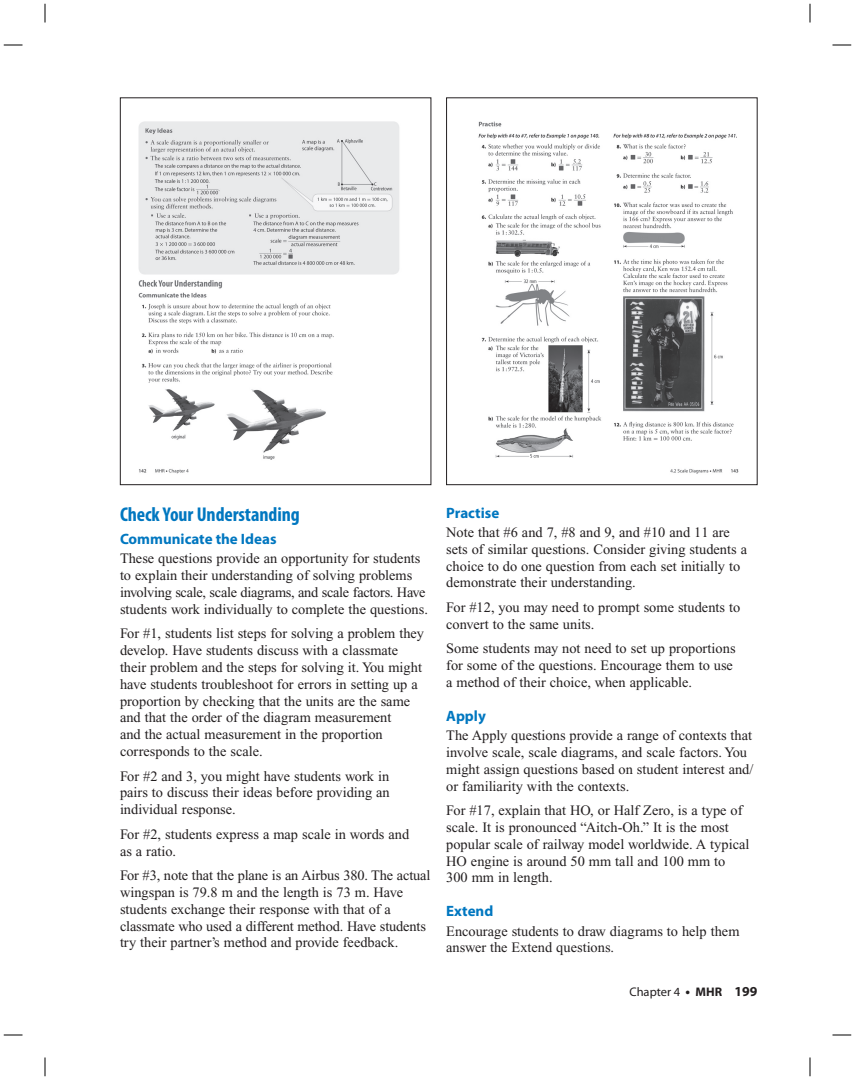
<style>
.page{position:relative;width:855px;height:1080px;background:#fff}
.page>*{position:absolute;margin:0;border:0;box-sizing:border-box;transform-origin:0 0}
.t1{font:700 condensed 20px "Myriad Pro";letter-spacing:-.005em;color:#0077c0}
.t2{font:700 15px "Myriad Pro";color:#0077c0}
.t3{font:14.38px/16.9px "Times New Roman";color:#231f20}
.t4{font:12.5px "Myriad Pro";color:#231f20}
.s1{font-weight:700;font-size:13.75px}
.s2{font-weight:700}
</style>
<div class="page">
<img style="left:138px;top:121px;width:261px;height:353px">
<div style="left:120px;top:98px;width:311px;height:387px;border:1px solid #231f20"></div>
<img style="left:478px;top:121px;width:261px;height:353px">
<div style="left:446px;top:98px;width:312px;height:387px;border:1px solid #231f20"></div>
<svg style="left:4px;top:44px;width:18px;height:2px"></svg>
<svg style="left:832px;top:44px;width:19px;height:2px"></svg>
<svg style="left:4px;top:1034px;width:18px;height:2px"></svg>
<svg style="left:832px;top:1034px;width:19px;height:2px"></svg>
<svg style="left:44px;top:4px;width:2px;height:18px"></svg>
<svg style="left:44px;top:1058px;width:2px;height:18px"></svg>
<svg style="left:809px;top:4px;width:2px;height:18px"></svg>
<svg style="left:809px;top:1058px;width:2px;height:18px"></svg>
<h1 class="t1" style="left:120px;top:507px;width:181px">Check Your Understanding</h1>
<p class="t2" style="left:120px;top:533px;width:158px">Communicate the Ideas</p>
<p class="t3" style="left:120px;top:551px;width:309px">These questions provide an opportunity for students to explain their understanding of solving problems involving scale, scale diagrams, and scale factors. Have students work individually to complete the questions.</p>
<p class="t3" style="left:120px;top:626px;width:305px">For #1, students list steps for solving a problem they develop. Have students discuss with a classmate their problem and the steps for solving it. You might have students troubleshoot for errors in setting up a proportion by checking that the units are the same and that the order of the diagram measurement<br>and the actual measurement in the proportion corresponds to the scale.</p>
<p class="t3" style="left:120px;top:769px;width:271px;text-align:justify">For #2 and 3, you might have students work in pairs to discuss their ideas before providing an individual response.</p>
<p class="t3" style="left:120px;top:827px;width:291px">For #2, students express a map scale in words and as a ratio.</p>
<p class="t3" style="left:120px;top:868px;width:312px">For #3, note that the plane is an Airbus 380. The actual wingspan is 79.8 m and the length is 73 m. Have students exchange their response with that of a classmate who used a different method. Have students try their partner’s method and provide feedback.</p>
<p class="t2" style="left:446px;top:507px;width:55px">Practise</p>
<p class="t3" style="left:446px;top:525px;width:302px">Note that #6 and 7, #8 and 9, and #10 and 11 are sets of similar questions. Consider giving students a choice to do one question from each set initially to demonstrate their understanding.</p>
<p class="t3" style="left:446px;top:600px;width:296px">For #12, you may need to prompt some students to convert to the same units.</p>
<p class="t3" style="left:446px;top:641px;width:291px">Some students may not need to set up proportions for some of the questions. Encourage them to use a method of their choice, when applicable.</p>
<p class="t2" style="left:446px;top:710px;width:41px">Apply</p>
<p class="t3" style="left:446px;top:728px;width:309px">The Apply questions provide a range of contexts that involve scale, scale diagrams, and scale factors. You might assign questions based on student interest and/ or familiarity with the contexts.</p>
<p class="t3" style="left:446px;top:803px;width:305px">For #17, explain that HO, or Half Zero, is a type of scale. It is pronounced “Aitch-Oh.” It is the most popular scale of railway model worldwide. A typical HO engine is around 50 mm tall and 100 mm to 300 mm in length.</p>
<p class="t2" style="left:446px;top:905px;width:49px">Extend</p>
<p class="t3" style="left:446px;top:924px;width:295px">Encourage students to draw diagrams to help them answer the Extend questions.</p>
<p class="t4" style="left:629px;top:987px;width:130px">Chapter 4 <span class="s1">•</span> <span class="s2">MHR</span> <span class="s1">199</span></p>
</div>
